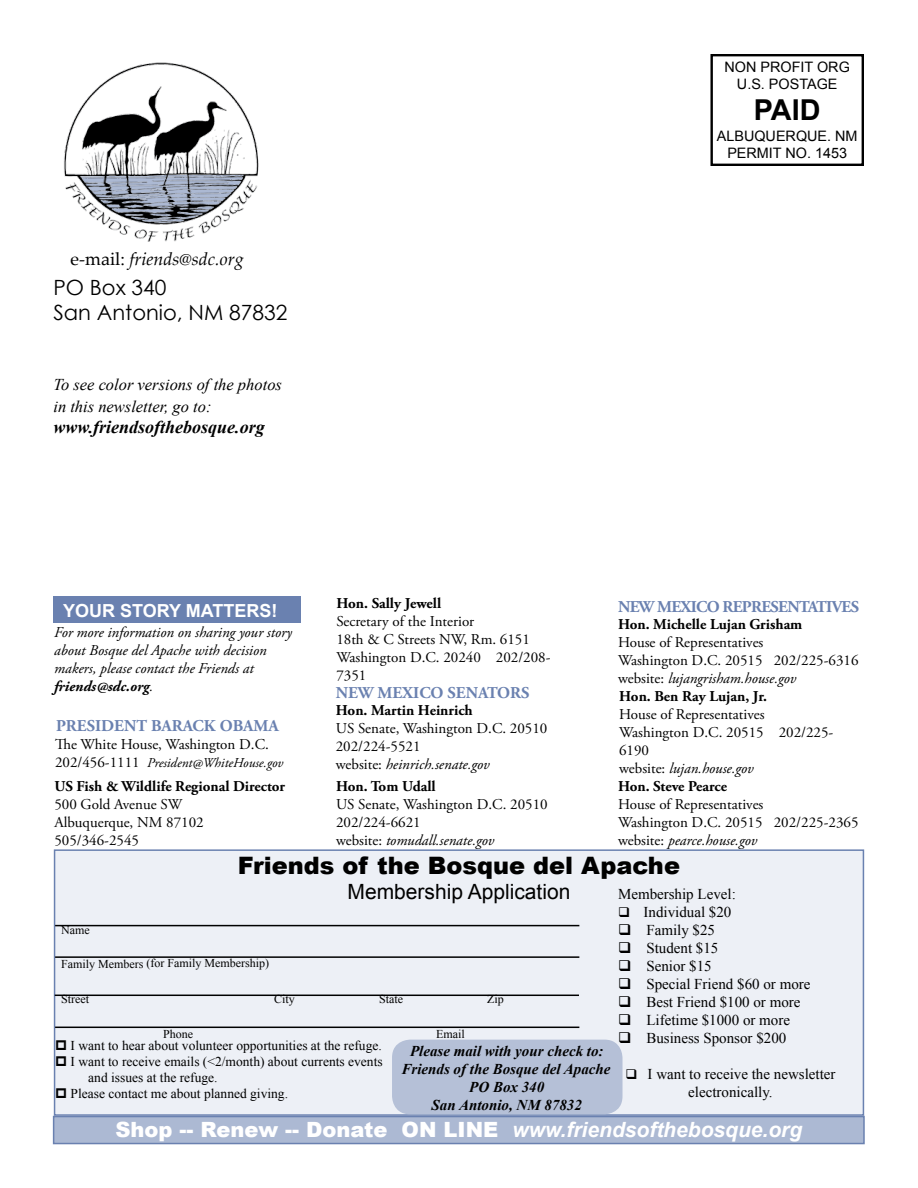
<style>
.page{position:relative;width:918px;height:1188px;background:#fff}
.page>*{position:absolute;margin:0;border:0;box-sizing:border-box;transform-origin:0 0}
.t1{font:700 28.8px "Arial";color:#000}
.t2{font:900 24px "Arial";color:#000}
.t3{font:italic 700 21px "Arial";color:#fff}
.t4{font:21px/25.2px "Century Gothic";color:#000}
.t5{font:21px "Arial";color:#000}
.t6{font:italic 700 18px "Times New Roman";color:#000}
.t7{font:italic 18px "Palatino Linotype";color:#000}
.t8{font:700 18px "Arial";color:#fff}
.t9{font:italic 16.5px/21.6px "Times New Roman";color:#000}
.t10{font:700 16.5px "Adobe Garamond Pro";letter-spacing:-.005em;color:#6a81b0}
.t11{font:700 16.5px "Adobe Garamond Pro";letter-spacing:-.04em;color:#6a81b0}
.t12{font:15px/18px "Adobe Garamond Pro";color:#000}
.t13{font:15px/18px "Times New Roman";color:#000;text-align:center}
.t14{font:italic 15px/18px "Adobe Garamond Pro";color:#000}
.t15{font:700 15px "Adobe Garamond Pro";color:#000}
.t16{font:italic 700 15px/18px "Times New Roman";color:#000;text-align:center}
.t17{font:14.4px/17.2px "Arial";color:#000;text-align:center}
.t18{font:13.5px "Times New Roman";color:#000}
.t19{font:italic 13.5px "Adobe Garamond Pro";color:#000}
.t20{font:12px "Times New Roman";color:#000}
.s1{font-style:normal}
.s2{font-weight:700}
.s3{font-style:normal;font-size:15px}
.s4{font-style:italic}
.s5{font-weight:900;font-style:normal}
</style>
<div class="page">
<div style="left:55px;top:850px;width:808px;height:265px;background:#edf0f6"></div>
<div style="left:54px;top:849px;width:810px;height:267px;border:2px solid #6a81b0"></div>
<div style="left:710px;top:54px;width:154px;height:112px;border:2px solid #000"></div>
<hr style="left:55px;top:925px;width:524px;height:1px;background:#000">
<hr style="left:55px;top:1027px;width:524px;height:1px;background:#000">
<hr style="left:55px;top:956px;width:524px;height:2px;background:#000">
<hr style="left:55px;top:995px;width:524px;height:1px;background:#000">
<div style="left:53px;top:596px;width:248px;height:27px;background:#6a81b0"></div>
<div style="left:392px;top:1040px;width:230px;height:74px;background:#b5c0d7;border-radius:18px"></div>
<div style="left:54px;top:1117px;width:810px;height:27px;background:#acb9d3"></div>
<div style="left:53px;top:1116px;width:812px;height:28px;border:2px solid #6a81b0"></div>
<img style="left:64px;top:62px;width:195px;height:180px">
<p class="t7" style="left:71px;top:246px;width:175px"><span class="s1">e-mail:</span> friends@sdc.org</p>
<h3 class="t4" style="left:53px;top:274px;width:235px">PO Box 340<br>San Antonio, NM 87832</h3>
<p class="t9" style="left:53px;top:373px;width:230px">To see color versions of the photos in this newsletter, go to:</p>
<p class="t6" style="left:53px;top:415px;width:213px">www.friendsofthebosque.org</p>
<p class="t8" style="left:63px;top:598px;width:216px">YOUR STORY MATTERS!</p>
<p class="t14" style="left:54px;top:624px;width:239px">For more information on sharing your story about Bosque del Apache with decision makers, please contact the Friends at <span class="s2">friends@sdc.org</span>.</p>
<p class="t10" style="left:56px;top:716px;width:224px">PRESIDENT BARACK OBAMA</p>
<p class="t12" style="left:55px;top:736px;width:215px">The White House, Washington D.C.</p>
<p class="t19" style="left:55px;top:754px;width:230px"><span class="s3">202/456-1111</span> President@WhiteHouse.gov</p>
<p class="t15" style="left:54px;top:778px;width:232px">US Fish &amp; Wildlife Regional Director</p>
<p class="t12" style="left:54px;top:796px;width:151px">500 Gold Avenue SW<br>Albuquerque, NM 87102<br>505/346-2545</p>
<p class="t15" style="left:336px;top:594px;width:106px">Hon. Sally Jewell</p>
<p class="t12" style="left:336px;top:613px;width:216px">Secretary of the Interior<br>18th &amp; C Streets NW, Rm. 6151<br>Washington D.C. 20240 202/208-<br>7351</p>
<p class="t15" style="left:336px;top:701px;width:139px">Hon. Martin Heinrich</p>
<p class="t12" style="left:336px;top:719px;width:213px">US Senate, Washington D.C. 20510<br>202/224-5521<br>website: <span class="s4">heinrich.senate.gov</span></p>
<p class="t15" style="left:336px;top:778px;width:101px">Hon. Tom Udall</p>
<p class="t12" style="left:336px;top:796px;width:213px">US Senate, Washington D.C. 20510<br>202/224-6621<br>website: <span class="s4">tomudall.senate.gov</span></p>
<p class="t10" style="left:336px;top:683px;width:195px">NEW MEXICO SENATORS</p>
<p class="t17" style="left:725px;top:58px;width:127px">NON PROFIT ORG<br>U.S. POSTAGE</p>
<h1 class="t1" style="left:754px;top:90px;width:68px">PAID</h1>
<p class="t17" style="left:717px;top:127px;width:142px">ALBUQUERQUE. NM<br>PERMIT NO. 1453</p>
<p class="t11" style="left:618px;top:597px;width:243px">NEW MEXICO REPRESENTATIVES</p>
<p class="t15" style="left:618px;top:615px;width:186px">Hon. Michelle Lujan Grisham</p>
<p class="t12" style="left:618px;top:633px;width:242px">House of Representatives<br>Washington D.C. 20515 202/225-6316 website: <span class="s4">lujangrisham.house.gov<br></span><span class="s2">Hon. Ben Ray Lujan, Jr.</span></p>
<p class="t12" style="left:618px;top:706px;width:217px">House of Representatives<br>Washington D.C. 20515 202/225-<br>6190<br>website: <span class="s4">lujan.house.gov<br></span><span class="s2">Hon. Steve Pearce</span></p>
<p class="t12" style="left:618px;top:796px;width:242px">House of Representatives<br>Washington D.C. 20515 202/225-2365 website: <span class="s4">pearce.house.gov</span></p>
<h2 class="t2" style="left:238px;top:848px;width:444px">Friends of the Bosque del Apache</h2>
<h3 class="t5" style="left:348px;top:877px;width:224px">Membership Application</h3>
<p class="t13" style="left:618px;top:885px;width:119px">Membership Level:</p>
<p class="t13" style="left:618px;top:903px;width:115px">❑ Individual $20</p>
<p class="t13" style="left:618px;top:921px;width:99px">❑ Family $25</p>
<p class="t13" style="left:618px;top:939px;width:102px">❑ Student $15</p>
<p class="t13" style="left:618px;top:957px;width:95px">❑ Senior $15</p>
<p class="t13" style="left:618px;top:975px;width:194px">❑ Special Friend $60 or more</p>
<p class="t13" style="left:618px;top:993px;width:184px">❑ Best Friend $100 or more</p>
<p class="t13" style="left:618px;top:1011px;width:174px">❑ Lifetime $1000 or more</p>
<p class="t13" style="left:618px;top:1029px;width:170px">❑ Business Sponsor $200</p>
<p class="t13" style="left:626px;top:1065px;width:212px">❑ I want to receive the newsletter electronically.</p>
<p class="t20" style="left:61px;top:922px;width:30px">Name</p>
<p class="t20" style="left:61px;top:954px;width:209px">Family Members (for Family Membership)</p>
<p class="t20" style="left:61px;top:991px;width:29px">Street</p>
<p class="t20" style="left:274px;top:991px;width:22px">City</p>
<p class="t20" style="left:379px;top:991px;width:25px">State</p>
<p class="t20" style="left:487px;top:991px;width:18px">Zip</p>
<p class="t20" style="left:163px;top:1026px;width:31px">Phone</p>
<p class="t20" style="left:436px;top:1026px;width:30px">Email</p>
<p class="t18" style="left:71px;top:1036px;width:313px">I want to hear about volunteer opportunities at the refuge.</p>
<p class="t18" style="left:71px;top:1052px;width:314px">I want to receive emails (&lt;2/month) about currents events</p>
<p class="t18" style="left:88px;top:1068px;width:131px">and issues at the refuge.</p>
<p class="t18" style="left:71px;top:1084px;width:219px">Please contact me about planned giving.</p>
<p class="t16" style="left:402px;top:1041px;width:211px">Please mail with your check to:<br>Friends of the Bosque del Apache<br>PO Box 340<br>San Antonio, NM 87832</p>
<h3 class="t3" style="left:115px;top:1116px;width:688px"><span class="s5">Shop -- Renew -- Donate ON LINE</span> www.friendsofthebosque.org</h3>
</div>
